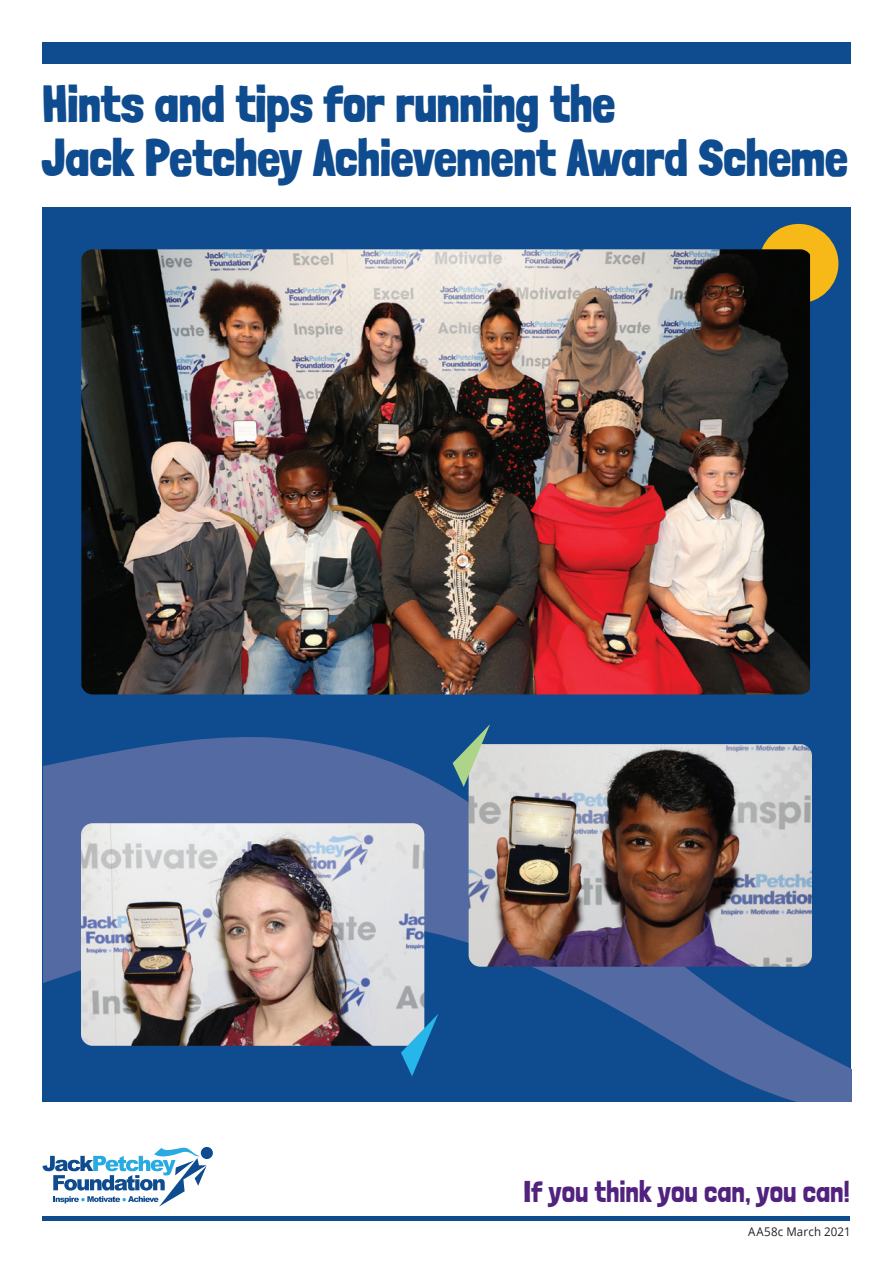
<style>
.page{position:relative;width:893px;height:1263px;background:#fff}
.page>*{position:absolute;margin:0;border:0;box-sizing:border-box;transform-origin:0 0}
.t1{font:900 51px/54px "Londrina Solid";letter-spacing:.01em;color:#0f4c8f}
.t2{font:30px "Londrina Solid";letter-spacing:-.005em;color:#52227f}
.t3{font:12px "Open Sans";letter-spacing:.015em;color:#231f20;scale:.96 1}
</style>
<div class="page">
<div style="left:42px;top:208px;width:809px;height:894px;background:#0f4c8f"></div>
<svg style="left:44px;top:737px;width:808px;height:365px"></svg>
<div style="left:42px;top:1216px;width:808px;height:5px;background:#0f4c8f"></div>
<div style="left:42px;top:43px;width:809px;height:21px;background:#0f4c8f"></div>
<div style="left:759px;top:224px;width:79px;height:79px;background:#f7b917;border-radius:50%"></div>
<img style="left:81px;top:249px;width:729px;height:445px">
<img style="left:469px;top:744px;width:343px;height:223px">
<img style="left:81px;top:823px;width:343px;height:223px">
<svg style="left:401px;top:1013px;width:37px;height:63px"></svg>
<svg style="left:453px;top:724px;width:37px;height:63px"></svg>
<div style="left:201px;top:1147px;width:12px;height:12px;background:#0f4c8f;border-radius:50%"></div>
<svg style="left:43px;top:1147px;width:164px;height:59px"></svg>
<p class="t1" style="left:42px;top:77px;width:806px">Hints and tips for running the<br>Jack Petchey Achievement Award Scheme</p>
<p class="t2" style="left:523px;top:1174px;width:328px">If you think you can, you can!</p>
<p class="t3" style="left:748px;top:1223px;width:108px">AA58c March 2021</p>
</div>
